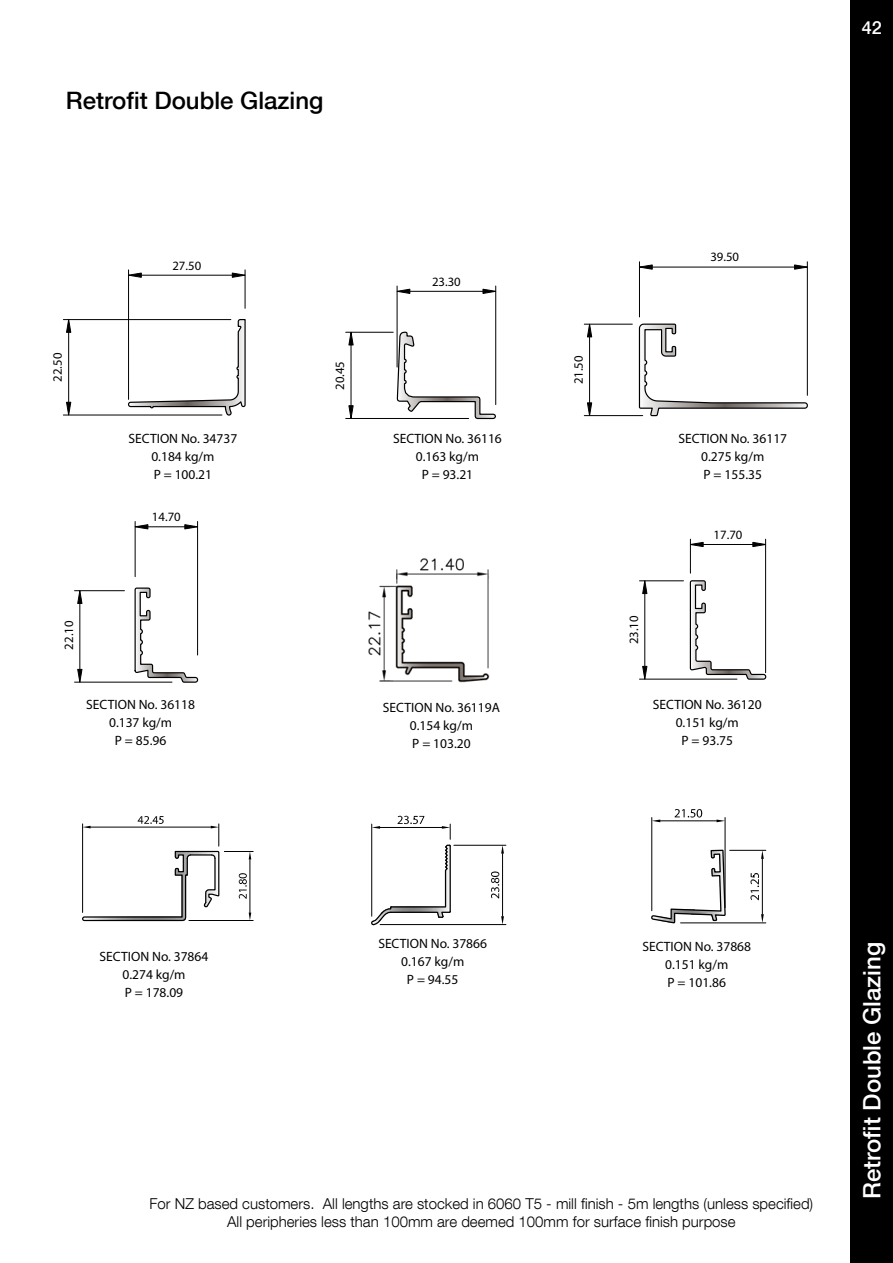
<style>
.page{position:relative;width:893px;height:1263px;background:#fff}
.page>*{position:absolute;margin:0;border:0;box-sizing:border-box;transform-origin:0 0}
.t1{font:500 24px "Helvetica Neue LT Com";color:#fff}
.t2{font:500 24px "Helvetica Neue LT Com";color:#000}
.t3{font:500 18px "Helvetica Neue LT Com";color:#fff}
.t4{font:300 15px/18px "Helvetica Neue LT Com";color:#000;text-align:center}
.t5{font:13.5px/18px "Myriad Pro";color:#000;text-align:center}
.t6{font:12.75px "Myriad Pro";color:#000}
</style>
<div class="page">
<div style="left:851px;top:0;width:42px;height:1263px;background:#000"></div>
<svg style="left:134px;top:587px;width:65px;height:96px"></svg>
<svg style="left:134px;top:524px;width:14px;height:5px"></svg>
<svg style="left:185px;top:524px;width:14px;height:5px"></svg>
<hr style="left:148px;top:526px;width:37px;height:1px;background:#000">
<hr style="left:197px;top:521px;width:1px;height:134px;background:#000">
<hr style="left:135px;top:521px;width:1px;height:56px;background:#000">
<svg style="left:77px;top:669px;width:5px;height:13px"></svg>
<svg style="left:77px;top:591px;width:5px;height:13px"></svg>
<hr style="left:80px;top:603px;width:1px;height:66px;background:#000">
<hr style="left:75px;top:590px;width:49px;height:1px;background:#000">
<hr style="left:75px;top:682px;width:97px;height:1px;background:#000">
<svg style="left:689px;top:579px;width:78px;height:101px"></svg>
<svg style="left:689px;top:542px;width:14px;height:5px"></svg>
<svg style="left:752px;top:542px;width:15px;height:5px"></svg>
<hr style="left:703px;top:544px;width:50px;height:1px;background:#000">
<hr style="left:765px;top:539px;width:1px;height:134px;background:#000">
<hr style="left:690px;top:539px;width:1px;height:34px;background:#000">
<svg style="left:642px;top:666px;width:5px;height:13px"></svg>
<svg style="left:642px;top:581px;width:5px;height:13px"></svg>
<hr style="left:644px;top:594px;width:1px;height:72px;background:#000">
<hr style="left:639px;top:580px;width:44px;height:1px;background:#000">
<hr style="left:639px;top:679px;width:98px;height:1px;background:#000">
<img style="left:368px;top:558px;width:122px;height:125px">
<svg style="left:127px;top:318px;width:119px;height:98px"></svg>
<svg style="left:129px;top:273px;width:13px;height:5px"></svg>
<svg style="left:232px;top:273px;width:13px;height:5px"></svg>
<hr style="left:141px;top:275px;width:99px;height:1px;background:#000">
<hr style="left:245px;top:270px;width:1px;height:38px;background:#000">
<hr style="left:128px;top:270px;width:1px;height:129px;background:#000">
<svg style="left:66px;top:402px;width:5px;height:13px"></svg>
<svg style="left:66px;top:320px;width:5px;height:13px"></svg>
<hr style="left:68px;top:331px;width:1px;height:71px;background:#000">
<hr style="left:63px;top:319px;width:168px;height:1px;background:#000">
<hr style="left:63px;top:415px;width:159px;height:1px;background:#000">
<svg style="left:396px;top:331px;width:101px;height:89px"></svg>
<svg style="left:396px;top:289px;width:14px;height:5px"></svg>
<svg style="left:483px;top:289px;width:14px;height:5px"></svg>
<hr style="left:410px;top:291px;width:74px;height:1px;background:#000">
<hr style="left:495px;top:286px;width:1px;height:119px;background:#000">
<hr style="left:397px;top:286px;width:1px;height:81px;background:#000">
<svg style="left:349px;top:405px;width:4px;height:13px"></svg>
<svg style="left:349px;top:331px;width:4px;height:14px"></svg>
<hr style="left:351px;top:343px;width:1px;height:63px;background:#000">
<hr style="left:346px;top:332px;width:47px;height:1px;background:#000">
<hr style="left:346px;top:418px;width:123px;height:1px;background:#000">
<svg style="left:638px;top:323px;width:170px;height:94px"></svg>
<svg style="left:640px;top:265px;width:12px;height:4px"></svg>
<svg style="left:794px;top:265px;width:13px;height:4px"></svg>
<hr style="left:652px;top:267px;width:143px;height:1px;background:#000">
<hr style="left:807px;top:262px;width:1px;height:133px;background:#000">
<hr style="left:639px;top:262px;width:1px;height:55px;background:#000">
<svg style="left:587px;top:402px;width:5px;height:15px"></svg>
<svg style="left:587px;top:323px;width:5px;height:14px"></svg>
<hr style="left:589px;top:337px;width:1px;height:66px;background:#000">
<hr style="left:584px;top:324px;width:48px;height:1px;background:#000">
<hr style="left:584px;top:415px;width:59px;height:1px;background:#000">
<svg style="left:82px;top:816px;width:171px;height:106px"></svg>
<hr style="left:380px;top:924px;width:126px;height:1px;background:#000">
<hr style="left:454px;top:845px;width:52px;height:1px;background:#000">
<hr style="left:502px;top:853px;width:1px;height:63px;background:#000">
<svg style="left:501px;top:916px;width:3px;height:8px"></svg>
<svg style="left:501px;top:845px;width:3px;height:8px"></svg>
<svg style="left:491px;top:871px;width:8px;height:27px"></svg>
<svg style="left:371px;top:816px;width:81px;height:110px"></svg>
<svg style="left:651px;top:849px;width:75px;height:75px"></svg>
<hr style="left:680px;top:922px;width:86px;height:1px;background:#000">
<hr style="left:730px;top:850px;width:36px;height:1px;background:#000">
<hr style="left:762px;top:859px;width:1px;height:55px;background:#000">
<svg style="left:761px;top:914px;width:3px;height:9px"></svg>
<svg style="left:761px;top:850px;width:3px;height:9px"></svg>
<svg style="left:750px;top:873px;width:9px;height:27px"></svg>
<hr style="left:725px;top:817px;width:1px;height:91px;background:#000">
<hr style="left:651px;top:817px;width:1px;height:94px;background:#000">
<hr style="left:660px;top:820px;width:56px;height:1px;background:#000">
<svg style="left:716px;top:819px;width:9px;height:3px"></svg>
<svg style="left:652px;top:819px;width:8px;height:3px"></svg>
<svg style="left:675px;top:809px;width:27px;height:8px"></svg>
<h1 class="t2" style="left:66px;top:86px;width:259px">Retrofit Double Glazing</h1>
<p class="t6" style="left:50px;top:382px;width:30px;rotate:-90deg">22.50</p>
<p class="t6" style="left:61px;top:649px;width:30px;rotate:-90deg">22.10</p>
<p class="t6" style="left:172px;top:257px;width:30px">27.50</p>
<p class="t5" style="left:129px;top:429px;width:110px">SECTION No. 34737<br>0.184 kg/m<br>P = 100.21</p>
<p class="t6" style="left:152px;top:509px;width:30px">14.70</p>
<p class="t6" style="left:332px;top:390px;width:30px;rotate:-90deg">20.45</p>
<p class="t6" style="left:432px;top:274px;width:30px">23.30</p>
<p class="t5" style="left:393px;top:429px;width:110px">SECTION No. 36116<br>0.163 kg/m<br>P = 93.21</p>
<p class="t6" style="left:571px;top:384px;width:30px;rotate:-90deg">21.50</p>
<p class="t6" style="left:710px;top:249px;width:30px">39.50</p>
<p class="t6" style="left:626px;top:644px;width:30px;rotate:-90deg">23.10</p>
<p class="t5" style="left:678px;top:429px;width:110px">SECTION No. 36117<br>0.275 kg/m<br>P = 155.35</p>
<p class="t6" style="left:714px;top:527px;width:30px">17.70</p>
<p class="t5" style="left:86px;top:695px;width:110px">SECTION No. 36118<br>0.137 kg/m<br>P = 85.96</p>
<p class="t5" style="left:383px;top:698px;width:119px">SECTION No. 36119A<br>0.154 kg/m<br>P = 103.20</p>
<p class="t5" style="left:653px;top:695px;width:110px">SECTION No. 36120<br>0.151 kg/m<br>P = 93.75</p>
<h2 class="t3" style="left:862px;top:16px;width:22px">42</h2>
<p class="t5" style="left:100px;top:947px;width:110px">SECTION No. 37864<br>0.274 kg/m<br>P = 178.09</p>
<p class="t5" style="left:378px;top:934px;width:110px">SECTION No. 37866<br>0.167 kg/m<br>P = 94.55</p>
<p class="t5" style="left:642px;top:937px;width:110px">SECTION No. 37868<br>0.151 kg/m<br>P = 101.86</p>
<p class="t4" style="left:149px;top:1194px;width:665px">For NZ based customers. All lengths are stocked in 6060 T5 - mill finish - 5m lengths (unless specified)<br>All peripheries less than 100mm are deemed 100mm for surface finish purpose</p>
<h1 class="t1" style="left:857px;top:1199px;width:259px;rotate:-90deg">Retrofit Double Glazing</h1>
</div>
